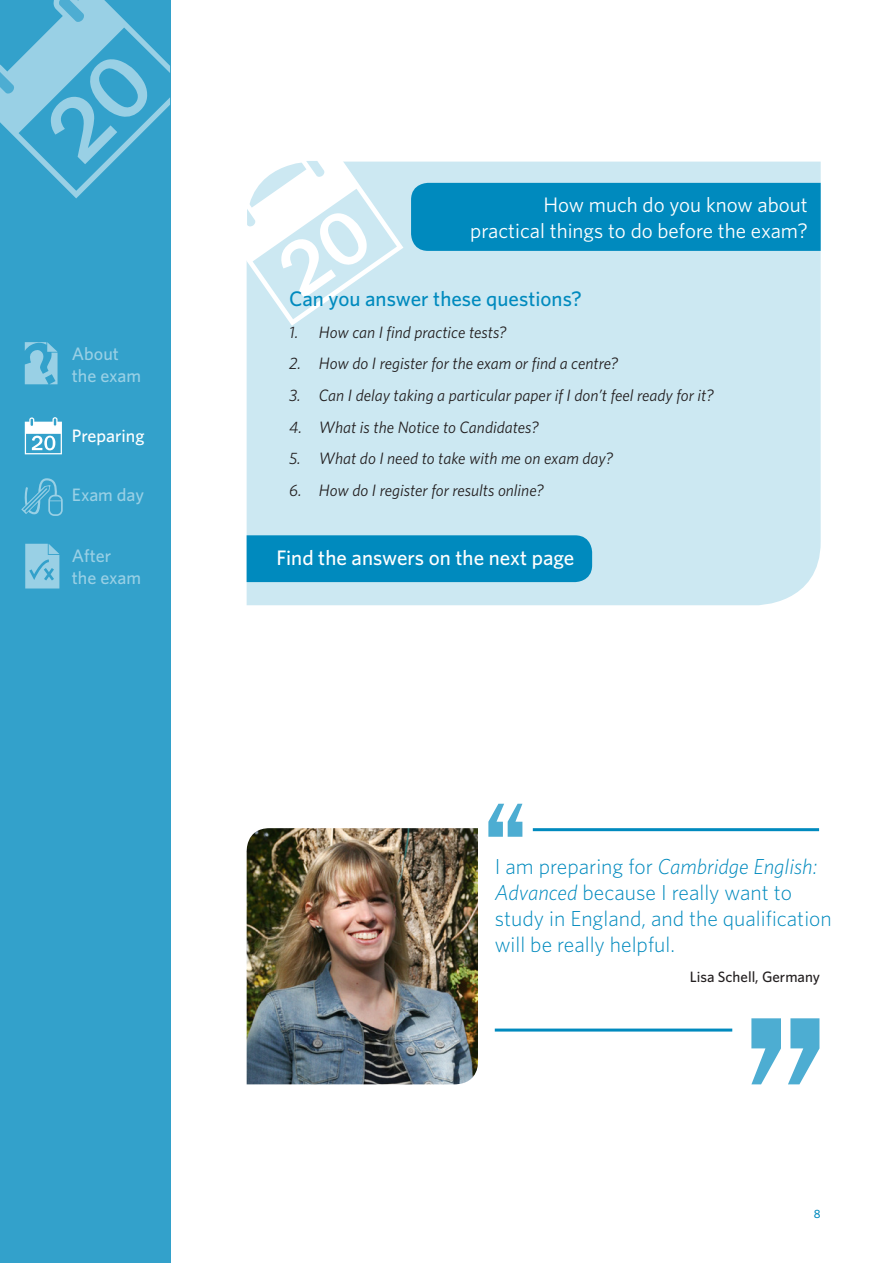
<style>
.page{position:relative;width:893px;height:1263px;background:#fff}
.page>*{position:absolute;margin:0;border:0;box-sizing:border-box;transform-origin:0 0}
.t1{font:300 21.6px/26px "Whitney";color:#008abe}
.Quiz_Headline_IFC{font:21px/25.5px "Whitney";color:#fff;text-align:right}
.Sub_Header_IFC{font:500 21px "Whitney";color:#008abe}
.Quiz_Headline_IFC-2{font:500 21px "Whitney";color:#fff}
.t2{font:500 18px/21.6px "Whitney";color:#99d0e5}
.t3{font:500 18px "Whitney";color:#fff}
.t4{font:italic 16.5px "Whitney";color:#231f20}
.t5{font:500 15px "Whitney";color:#231f20}
.t6{font:500 12px "Whitney";color:#008abe}
.s1{font-style:italic}
</style>
<div class="page">
<div style="left:0;top:0;width:170px;height:1263px;background:#33a1cb"></div>
<svg style="left:0;top:0;width:170px;height:198px"></svg>
<svg style="left:25px;top:544px;width:34px;height:44px"></svg>
<svg style="left:21px;top:478px;width:42px;height:38px"></svg>
<svg style="left:25px;top:417px;width:37px;height:37px"></svg>
<svg style="left:25px;top:342px;width:33px;height:42px"></svg>
<div style="left:247px;top:162px;width:574px;height:443px;background:#cce8f2"></div>
<svg style="left:246px;top:161px;width:157px;height:165px"></svg>
<div style="left:411px;top:183px;width:410px;height:68px;background:#008abe"></div>
<div style="left:247px;top:535px;width:345px;height:47px;background:#008abe"></div>
<img style="left:246px;top:828px;width:232px;height:256px">
<hr style="left:533px;top:828px;width:286px;height:3px;background:#008abe">
<svg style="left:488px;top:804px;width:34px;height:33px"></svg>
<svg style="left:751px;top:1018px;width:68px;height:66px"></svg>
<hr style="left:495px;top:1028px;width:237px;height:3px;background:#008abe">
<p class="t2" style="left:72px;top:343px;width:71px">About the exam</p>
<p class="t3" style="left:72px;top:424px;width:74px">Preparing</p>
<p class="t2" style="left:72px;top:484px;width:74px">Exam day</p>
<p class="t2" style="left:72px;top:545px;width:71px">After<br>the exam</p>
<p class="Quiz_Headline_IFC" style="left:470px;top:192px;width:339px">How much do you know about practical things to do before the exam?</p>
<p class="Sub_Header_IFC" style="left:289px;top:285px;width:294px">Can you answer these questions?</p>
<p class="t4" style="left:289px;top:321px;width:219px">1. How can I find practice tests?</p>
<p class="t4" style="left:289px;top:353px;width:330px">2. How do I register for the exam or find a centre?</p>
<p class="t4" style="left:289px;top:384px;width:426px">3. Can I delay taking a particular paper if I don’t feel ready for it?</p>
<p class="t4" style="left:289px;top:416px;width:251px">4. What is the Notice to Candidates?</p>
<p class="t4" style="left:289px;top:447px;width:325px">5. What do I need to take with me on exam day?</p>
<p class="t4" style="left:289px;top:479px;width:256px">6. How do I register for results online?</p>
<p class="Quiz_Headline_IFC-2" style="left:277px;top:544px;width:299px">Find the answers on the next page</p>
<p class="t1" style="left:495px;top:853px;width:338px">I am preparing for <span class="s1">Cambridge English:<br>Advanced</span> because I really want to study in England, and the qualification will be really helpful.</p>
<p class="t5" style="left:690px;top:967px;width:132px">Lisa Schell, Germany</p>
<p class="t6" style="left:814px;top:1205px;width:8px">8</p>
</div>
